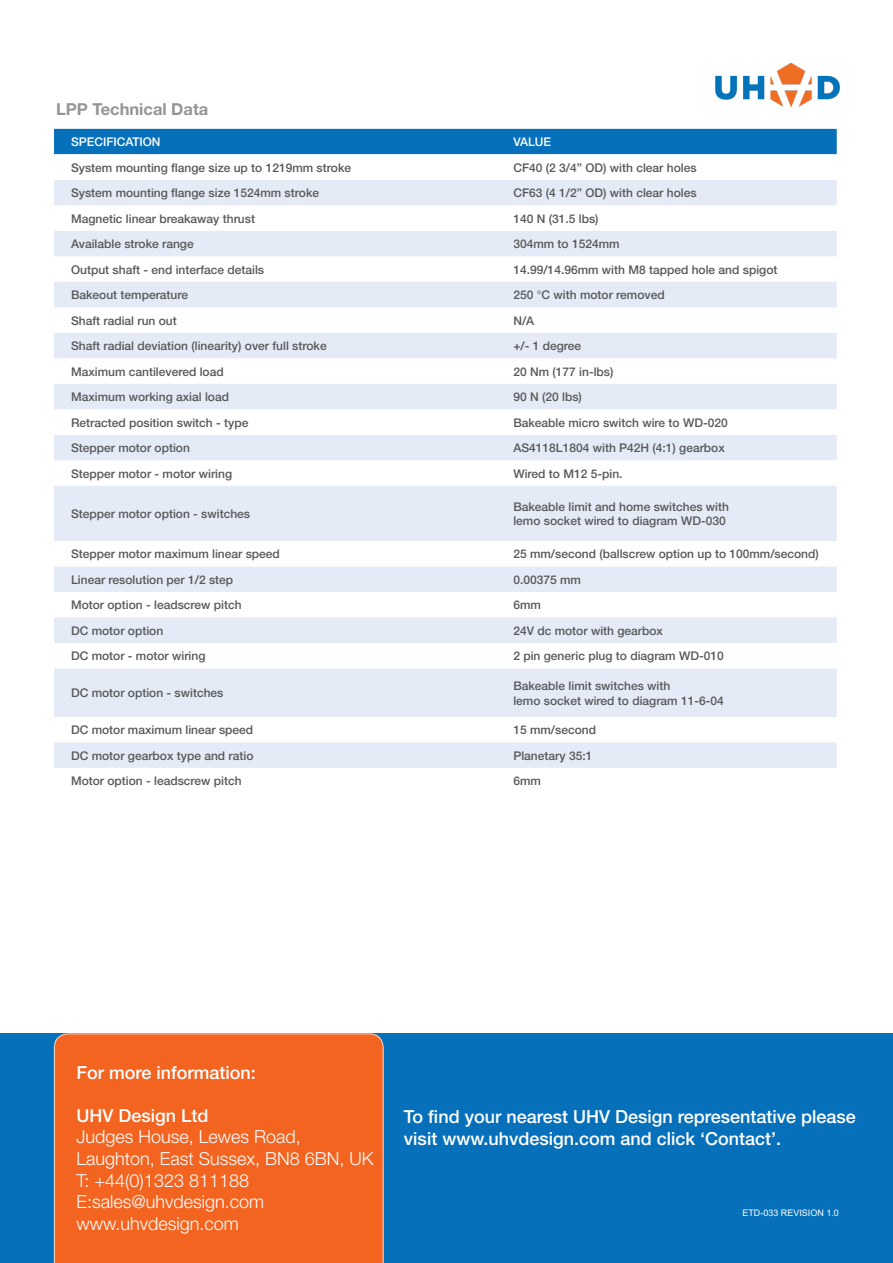
<style>
.page{position:relative;width:893px;height:1263px;background:#fff}
.page>*{position:absolute;margin:0;border:0;box-sizing:border-box;transform-origin:0 0}
.t1{font:300 18px "Helvetica Neue";color:#fff}
.t2{font:500 18px/21.6px "Helvetica Neue";color:#fff}
.SMALL_BLUE_HEADING{font:700 16.5px "Helvetica Neue";color:#939598}
.TABLE_CONTENT{font:500 12px/14.4px "Helvetica Neue";color:#57585a}
.TABLE_HEADER{font:500 12px "Helvetica Neue";color:#fff}
.Main_Copy{font:9px "Arial";color:#fff}
.s1{font-weight:400}
</style>
<div class="page">
<div style="left:54px;top:129px;width:783px;height:25px;background:#0671ba"></div>
<svg style="left:54px;top:180px;width:783px;height:588px;fill:#e5ebf6"></svg>
<img style="left:715px;top:62px;width:125px;height:46px">
<div style="left:0;top:1033px;width:893px;height:230px;background:#0671ba"></div>
<div style="left:54px;top:1033px;width:330px;height:230px;background:#f36421"></div>
<p class="SMALL_BLUE_HEADING" style="left:56px;top:99px;width:154px">LPP Technical Data</p>
<p class="TABLE_HEADER" style="left:71px;top:135px;width:91px">SPECIFICATION</p>
<p class="TABLE_HEADER" style="left:513px;top:135px;width:39px">VALUE</p>
<p class="TABLE_CONTENT" style="left:71px;top:160px;width:282px">System mounting flange size up to 1219mm stroke</p>
<p class="TABLE_CONTENT" style="left:513px;top:160px;width:185px">CF40 (2 3/4” OD) with clear holes</p>
<p class="TABLE_CONTENT" style="left:71px;top:186px;width:250px">System mounting flange size 1524mm stroke</p>
<p class="TABLE_CONTENT" style="left:513px;top:186px;width:185px">CF63 (4 1/2” OD) with clear holes</p>
<p class="TABLE_CONTENT" style="left:71px;top:211px;width:186px">Magnetic linear breakaway thrust</p>
<p class="TABLE_CONTENT" style="left:513px;top:211px;width:87px">140 N (31.5 lbs)</p>
<p class="TABLE_CONTENT" style="left:71px;top:237px;width:124px">Available stroke range</p>
<p class="TABLE_CONTENT" style="left:513px;top:237px;width:108px">304mm to 1524mm</p>
<p class="TABLE_CONTENT" style="left:71px;top:262px;width:195px">Output shaft - end interface details</p>
<p class="TABLE_CONTENT" style="left:513px;top:262px;width:266px">14.99/14.96mm with M8 tapped hole and spigot</p>
<p class="TABLE_CONTENT" style="left:71px;top:288px;width:119px">Bakeout temperature</p>
<p class="TABLE_CONTENT" style="left:513px;top:288px;width:153px">250 <span class="s1">°</span>C with motor removed</p>
<p class="TABLE_CONTENT" style="left:71px;top:313px;width:107px">Shaft radial run out</p>
<p class="TABLE_CONTENT" style="left:513px;top:313px;width:22px">N/A</p>
<p class="TABLE_CONTENT" style="left:71px;top:339px;width:257px">Shaft radial deviation (linearity) over full stroke</p>
<p class="TABLE_CONTENT" style="left:513px;top:339px;width:69px">+/- 1 degree</p>
<p class="TABLE_CONTENT" style="left:71px;top:364px;width:154px">Maximum cantilevered load</p>
<p class="TABLE_CONTENT" style="left:513px;top:364px;width:102px">20 Nm (177 in-lbs)</p>
<p class="TABLE_CONTENT" style="left:71px;top:390px;width:160px">Maximum working axial load</p>
<p class="TABLE_CONTENT" style="left:513px;top:390px;width:70px">90 N (20 lbs)</p>
<p class="TABLE_CONTENT" style="left:71px;top:415px;width:179px">Retracted position switch - type</p>
<p class="TABLE_CONTENT" style="left:513px;top:415px;width:216px">Bakeable micro switch wire to WD-020</p>
<p class="TABLE_CONTENT" style="left:71px;top:441px;width:120px">Stepper motor option</p>
<p class="TABLE_CONTENT" style="left:513px;top:441px;width:213px">AS4118L1804 with P42H (4:1) gearbox</p>
<p class="TABLE_CONTENT" style="left:71px;top:466px;width:163px">Stepper motor - motor wiring</p>
<p class="TABLE_CONTENT" style="left:513px;top:466px;width:111px">Wired to M12 5-pin.</p>
<p class="TABLE_CONTENT" style="left:71px;top:506px;width:181px">Stepper motor option - switches</p>
<p class="TABLE_CONTENT" style="left:513px;top:499px;width:217px">Bakeable limit and home switches with lemo socket wired to diagram WD-030</p>
<p class="TABLE_CONTENT" style="left:71px;top:547px;width:210px">Stepper motor maximum linear speed</p>
<p class="TABLE_CONTENT" style="left:513px;top:547px;width:307px">25 mm/second (ballscrew option up to 100mm/second)</p>
<p class="TABLE_CONTENT" style="left:71px;top:572px;width:164px">Linear resolution per 1/2 step</p>
<p class="TABLE_CONTENT" style="left:513px;top:572px;width:69px">0.00375 mm</p>
<p class="TABLE_CONTENT" style="left:71px;top:598px;width:172px">Motor option - leadscrew pitch</p>
<p class="TABLE_CONTENT" style="left:513px;top:598px;width:29px">6mm</p>
<p class="TABLE_CONTENT" style="left:71px;top:623px;width:94px">DC motor option</p>
<p class="TABLE_CONTENT" style="left:513px;top:623px;width:151px">24V dc motor with gearbox</p>
<p class="TABLE_CONTENT" style="left:71px;top:649px;width:136px">DC motor - motor wiring</p>
<p class="TABLE_CONTENT" style="left:513px;top:649px;width:212px">2 pin generic plug to diagram WD-010</p>
<p class="TABLE_CONTENT" style="left:71px;top:686px;width:154px">DC motor option - switches</p>
<p class="TABLE_CONTENT" style="left:513px;top:679px;width:212px">Bakeable limit switches with<br>lemo socket wired to diagram 11-6-04</p>
<p class="TABLE_CONTENT" style="left:71px;top:723px;width:184px">DC motor maximum linear speed</p>
<p class="TABLE_CONTENT" style="left:513px;top:723px;width:84px">15 mm/second</p>
<p class="TABLE_CONTENT" style="left:71px;top:748px;width:184px">DC motor gearbox type and ratio</p>
<p class="TABLE_CONTENT" style="left:513px;top:748px;width:80px">Planetary 35:1</p>
<p class="TABLE_CONTENT" style="left:71px;top:774px;width:172px">Motor option - leadscrew pitch</p>
<p class="TABLE_CONTENT" style="left:513px;top:774px;width:29px">6mm</p>
<p class="t2" style="left:76px;top:1061px;width:181px">For more information:</p>
<p class="t2" style="left:76px;top:1104px;width:134px">UHV Design Ltd</p>
<p class="t1" style="left:76px;top:1126px;width:226px">Judges House, Lewes Road,</p>
<p class="t1" style="left:76px;top:1147px;width:299px">Laughton, East Sussex, BN8 6BN, UK</p>
<p class="t1" style="left:76px;top:1169px;width:174px">T: +44(0)1323 811188</p>
<p class="t1" style="left:76px;top:1191px;width:189px">E:sales@uhvdesign.com</p>
<p class="t1" style="left:76px;top:1212px;width:164px">www.uhvdesign.com</p>
<p class="t2" style="left:404px;top:1106px;width:453px">To find your nearest UHV Design representative please visit www.uhvdesign.com and click ‘Contact’.</p>
<p class="t1" style="left:535px;top:1110px;width:299px">Laughton, East Sussex, BN8 6BN, UK</p>
<p class="t1" style="left:535px;top:1132px;width:174px">T: +44(0)1323 811188</p>
<p class="Main_Copy" style="left:742px;top:1206px;width:98px">ETD-033 REVISION 1.0</p>
</div>
